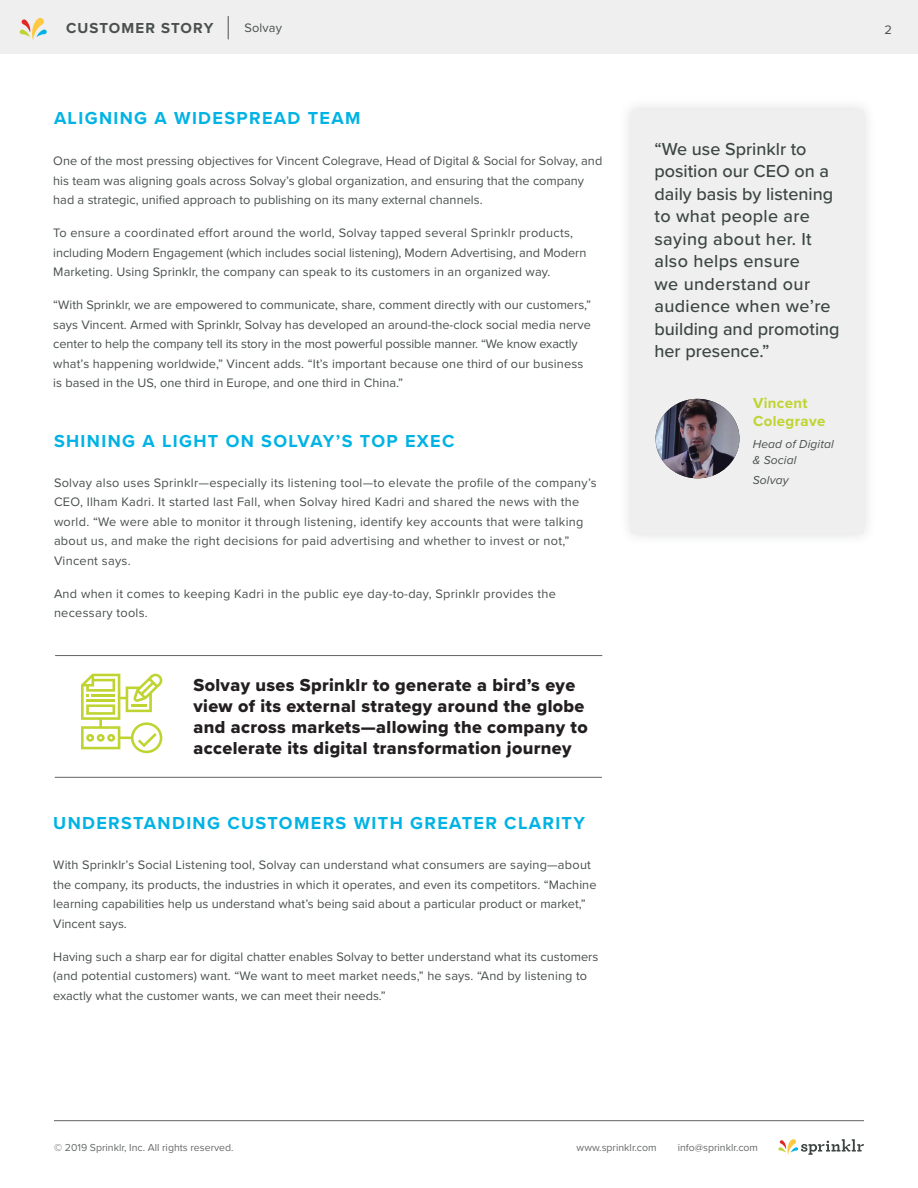
<style>
.page{position:relative;width:918px;height:1188px;background:#fff}
.page>*{position:absolute;margin:0;border:0;box-sizing:border-box;transform-origin:0 0}
.t1{font:500 18px/22.5px "Proxima Nova";color:#3b4542}
.t2{font:18px/21px "Proxima Nova Extrabld";letter-spacing:.02em;color:#231f20}
.t3{font:700 18px "Proxima Nova";letter-spacing:.075em;color:#00b3e4}
.t4{font:700 15px/18px "Proxima Nova";letter-spacing:.025em;color:#bfd430}
.t5{font:700 15px "Proxima Nova";letter-spacing:.075em;color:#49504e}
.t6{font:12.75px/19.5px "Proxima Nova";letter-spacing:.005em;color:#49504e}
.t7{font:italic 12px/15.8px "Proxima Nova";letter-spacing:.01em;color:#49504e}
.t8{font:10.5px "Proxima Nova";color:#676b68}
</style>
<div class="page">
<svg style="left:778px;top:1139px;width:86px;height:16px"></svg>
<hr style="left:54px;top:1120px;width:810px;height:1px;background:#606461">
<div style="left:619px;top:97px;width:258px;height:449px;background:#f8f9f9"></div>
<div style="left:632px;top:110px;width:232px;height:423px;background:#eeefee"></div>
<img style="left:656px;top:399px;width:83px;height:79px">
<div style="left:0;top:0;width:918px;height:54px;background:#eeefee"></div>
<svg style="left:228px;top:16px;width:1px;height:23px"></svg>
<svg style="left:20px;top:18px;width:27px;height:22px"></svg>
<hr style="left:55px;top:655px;width:547px;height:1px;background:#606461">
<hr style="left:55px;top:777px;width:547px;height:1px;background:#606461">
<svg style="left:81px;top:673px;width:82px;height:81px"></svg>
<p class="t5" style="left:66px;top:17px;width:149px">CUSTOMER STORY</p>
<p class="t6" style="left:885px;top:19px;width:9px">2</p>
<p class="t6" style="left:245px;top:18px;width:39px">Solvay</p>
<h1 class="t3" style="left:54px;top:105px;width:308px">ALIGNING A WIDESPREAD TEAM</h1>
<p class="t6" style="left:53px;top:151px;width:551px">One of the most pressing objectives for Vincent Colegrave, Head of Digital &amp; Social for Solvay, and his team was aligning goals across Solvay’s global organization, and ensuring that the company had a strategic, unified approach to publishing on its many external channels.</p>
<p class="t6" style="left:53px;top:223px;width:535px">To ensure a coordinated effort around the world, Solvay tapped several Sprinklr products, including Modern Engagement (which includes social listening), Modern Advertising, and Modern<br>Marketing. Using Sprinklr, the company can speak to its customers in an organized way.</p>
<p class="t6" style="left:53px;top:295px;width:539px">“With Sprinklr, we are empowered to communicate, share, comment directly with our customers,” says Vincent. Armed with Sprinklr, Solvay has developed an around-the-clock social media nerve center to help the company tell its story in the most powerful possible manner. “We know exactly what’s happening worldwide,” Vincent adds. “It’s important because one third of our business is based in the US, one third in Europe, and one third in China.”</p>
<h1 class="t3" style="left:54px;top:428px;width:402px">SHINING A LIGHT ON SOLVAY’S TOP EXEC</h1>
<h1 class="t1" style="left:654px;top:137px;width:187px">“We use Sprinklr to position our CEO on a daily basis by listening to what people are saying about her. It also helps ensure<br>we understand our audience when we’re building and promoting her presence.”</h1>
<p class="t4" style="left:753px;top:394px;width:74px">Vincent<br>Colegrave</p>
<p class="t7" style="left:753px;top:436px;width:83px">Head of Digital &amp; Social</p>
<p class="t6" style="left:54px;top:472px;width:544px">Solvay also uses Sprinklr—especially its listening tool—to elevate the profile of the company’s</p>
<p class="t7" style="left:753px;top:472px;width:37px">Solvay</p>
<p class="t6" style="left:54px;top:492px;width:531px">CEO, Ilham Kadri. It started last Fall, when Solvay hired Kadri and shared the news with the world. “We were able to monitor it through listening, identify key accounts that were talking about us, and make the right decisions for paid advertising and whether to invest or not,” Vincent says.</p>
<p class="t6" style="left:54px;top:583px;width:504px">And when it comes to keeping Kadri in the public eye day-to-day, Sprinklr provides the necessary tools.</p>
<h1 class="t2" style="left:193px;top:674px;width:396px">Solvay uses Sprinklr to generate a bird’s eye view of its external strategy around the globe and across markets—allowing the company to accelerate its digital transformation journey</h1>
<h1 class="t3" style="left:53px;top:810px;width:533px">UNDERSTANDING CUSTOMERS WITH GREATER CLARITY</h1>
<p class="t6" style="left:53px;top:854px;width:545px">With Sprinklr’s Social Listening tool, Solvay can understand what consumers are saying—about the company, its products, the industries in which it operates, and even its competitors. “Machine learning capabilities help us understand what’s being said about a particular product or market,” Vincent says.</p>
<p class="t6" style="left:53px;top:946px;width:547px">Having such a sharp ear for digital chatter enables Solvay to better understand what its customers (and potential customers) want. “We want to meet market needs,” he says. “And by listening to exactly what the customer wants, we can meet their needs.”</p>
<p class="t8" style="left:54px;top:1140px;width:181px">© 2019 Sprinklr, Inc. All rights reserved.</p>
<p class="t8" style="left:577px;top:1140px;width:81px">www.sprinklr.com</p>
<p class="t8" style="left:678px;top:1140px;width:82px">info@sprinklr.com</p>
</div>
